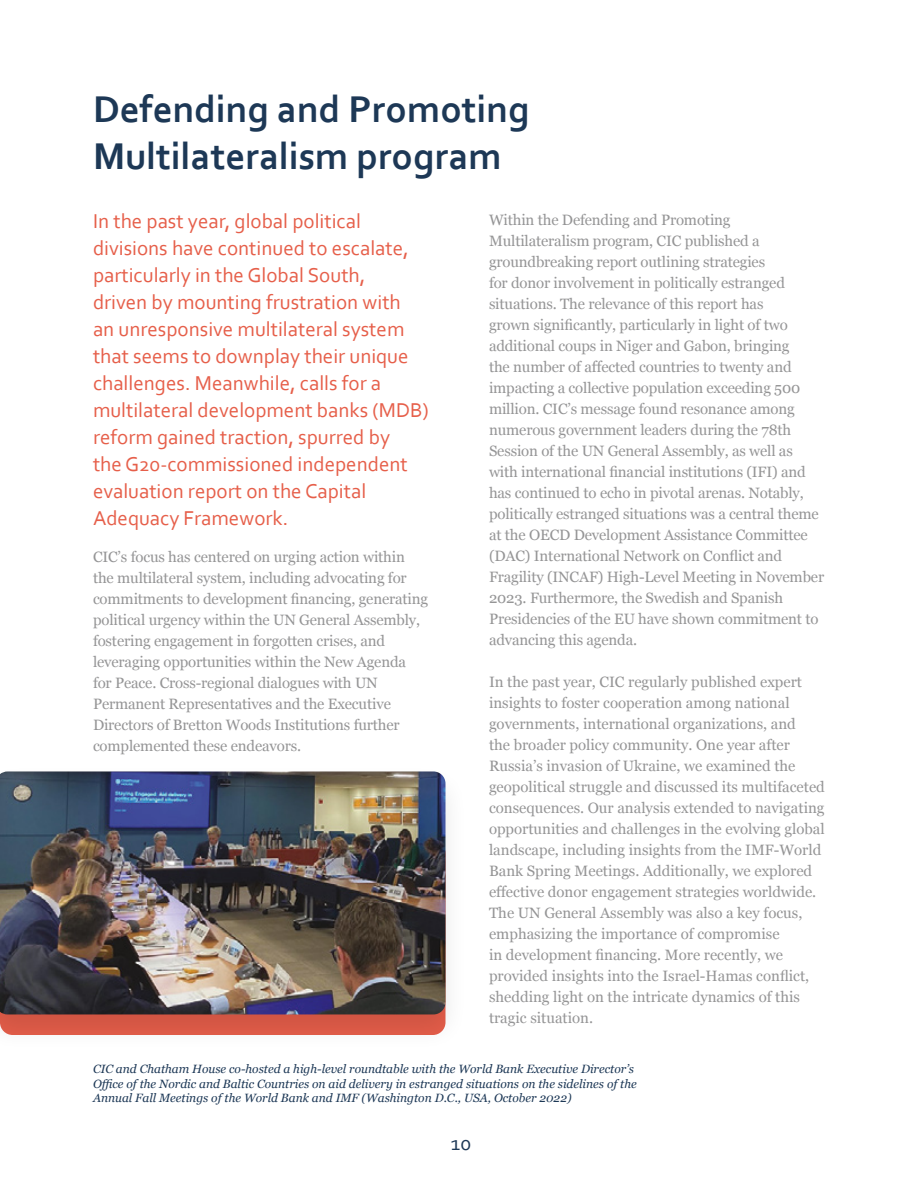
<style>
.page{position:relative;width:918px;height:1188px;background:#fff}
.page>*{position:absolute;margin:0;border:0;box-sizing:border-box;transform-origin:0 0}
.t1{font:700 39px/46.8px "Corbel";color:#1d3856}
.t2{font:21px/27px "Corbel";color:#e65f4a}
.t3{font:21px "Corbel";color:#1d3856}
.t4{font:15px/21px "Georgia";letter-spacing:-.01em;color:#959596}
.t5{font:italic 12px/14.4px "Georgia";color:#1d3856}
</style>
<div class="page">
<div style="left:0;top:763px;width:469px;height:290px;background:#000;opacity:.1"></div>
<img style="left:0;top:771px;width:446px;height:243px">
<p class="t1" style="left:93px;top:85px;width:438px">Defending and Promoting<br>Multilateralism program</p>
<p class="t2" style="left:93px;top:207px;width:337px">In the past year, global political divisions have continued to escalate, particularly in the Global South,<br>driven by mounting frustration with<br>an unresponsive multilateral system that seems to downplay their unique challenges. Meanwhile, calls for a multilateral development banks (MDB) reform gained traction, spurred by<br>the G20-commissioned independent evaluation report on the Capital Adequacy Framework.</p>
<p class="t4" style="left:489px;top:208px;width:337px">Within the Defending and Promoting Multilateralism program, CIC published a groundbreaking report outlining strategies<br>for donor involvement in politically estranged situations. The relevance of this report has<br>grown significantly, particularly in light of two additional coups in Niger and Gabon, bringing<br>the number of affected countries to twenty and impacting a collective population exceeding 500 million. CIC’s message found resonance among numerous government leaders during the 78th Session of the UN General Assembly, as well as with international financial institutions (IFI) and has continued to echo in pivotal arenas. Notably, politically estranged situations was a central theme at the OECD Development Assistance Committee (DAC) International Network on Conflict and Fragility (INCAF) High-Level Meeting in November 2023. Furthermore, the Swedish and Spanish Presidencies of the EU have shown commitment to advancing this agenda.</p>
<p class="t4" style="left:489px;top:670px;width:337px">In the past year, CIC regularly published expert insights to foster cooperation among national governments, international organizations, and<br>the broader policy community. One year after Russia’s invasion of Ukraine, we examined the geopolitical struggle and discussed its multifaceted consequences. Our analysis extended to navigating opportunities and challenges in the evolving global landscape, including insights from the IMF-World Bank Spring Meetings. Additionally, we explored effective donor engagement strategies worldwide.<br>The UN General Assembly was also a key focus, emphasizing the importance of compromise<br>in development financing. More recently, we provided insights into the Israel-Hamas conflict, shedding light on the intricate dynamics of this tragic situation.</p>
<p class="t4" style="left:93px;top:546px;width:337px">CIC’s focus has centered on urging action within the multilateral system, including advocating for commitments to development financing, generating political urgency within the UN General Assembly, fostering engagement in forgotten crises, and leveraging opportunities within the New Agenda for Peace. Cross-regional dialogues with UN Permanent Representatives and the Executive Directors of Bretton Woods Institutions further complemented these endeavors.</p>
<p class="t5" style="left:93px;top:1061px;width:545px">CIC and Chatham House co-hosted a high-level roundtable with the World Bank Executive Director’s<br>Office of the Nordic and Baltic Countries on aid delivery in estranged situations on the sidelines of the<br>Annual Fall Meetings of the World Bank and IMF (Washington D.C., USA, October 2022)</p>
<h2 class="t3" style="left:451px;top:1130px;width:22px">10</h2>
</div>
